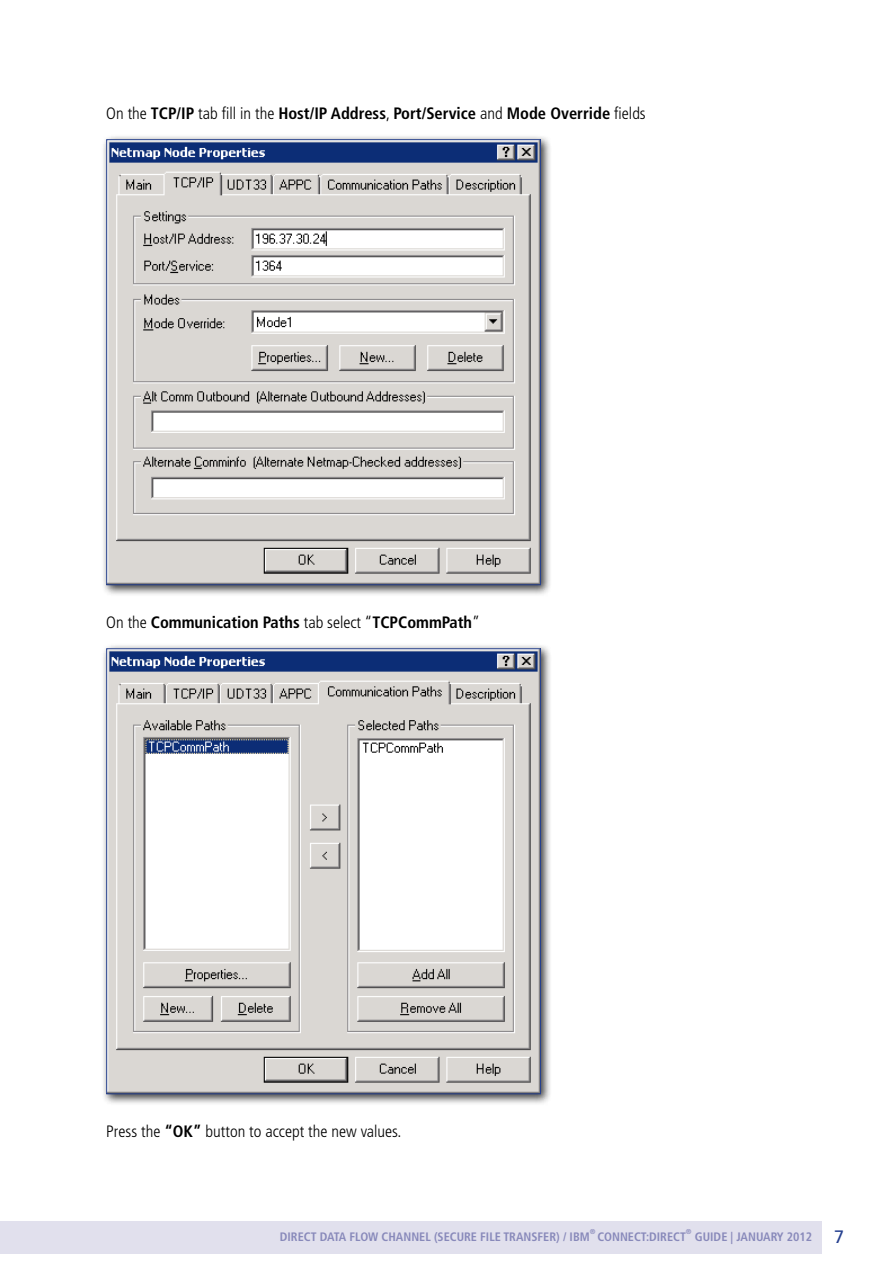
<style>
.page{position:relative;width:893px;height:1263px;background:#fff}
.page>*{position:absolute;margin:0;border:0;box-sizing:border-box;transform-origin:0 0}
.t1{font:18px "Frutiger";color:#25408f}
.t2{font:700 condensed 16.5px "Frutiger";color:#000}
.t3{font:300 condensed 16.5px "Frutiger";color:#000}
.t4{font:700 condensed 12.3px "Frutiger";color:#8889ba}
.t5{font:700 condensed 7.2px "Frutiger";color:#8889ba}
.s1{font-weight:300}
.s2{font-weight:700}
</style>
<div class="page">
<div style="left:0;top:1221px;width:893px;height:33px;background:#e1e0ed"></div>
<div style="left:822px;top:1221px;width:71px;height:33px;background:#fff"></div>
<div style="left:101px;top:134px;width:451px;height:462px;background:#000;opacity:.75"></div>
<img style="left:108px;top:141px;width:431px;height:442px">
<div style="left:101px;top:643px;width:451px;height:462px;background:#000;opacity:.75"></div>
<img style="left:108px;top:650px;width:431px;height:442px">
<p class="t2" style="left:106px;top:103px;width:541px"><span class="s1">On the</span> TCP/IP <span class="s1">tab fill in the</span> Host/IP Address<span class="s1">,</span> Port/Service <span class="s1">and</span> Mode Override <span class="s1">fields</span></p>
<p class="t2" style="left:106px;top:612px;width:375px"><span class="s1">On the</span> Communication Paths <span class="s1">tab select “</span>TCPCommPath<span class="s1">”</span></p>
<p class="t3" style="left:106px;top:1122px;width:297px">Press the <span class="s2">“OK”</span> button to accept the new values.</p>
<p class="t5" style="left:590px;top:1227px;width:7px">®</p>
<p class="t5" style="left:686px;top:1227px;width:7px">®</p>
<p class="t4" style="left:280px;top:1229px;width:311px">DIRECT DATA FLOW CHANNEL (SECURE FILE TRANSFER) / IBM</p>
<p class="t1" style="left:834px;top:1226px;width:12px">7</p>
<p class="t4" style="left:695px;top:1229px;width:119px">GUIDE | JANUARY 2012</p>
<p class="t4" style="left:597px;top:1229px;width:90px">CONNECT:DIRECT</p>
</div>
